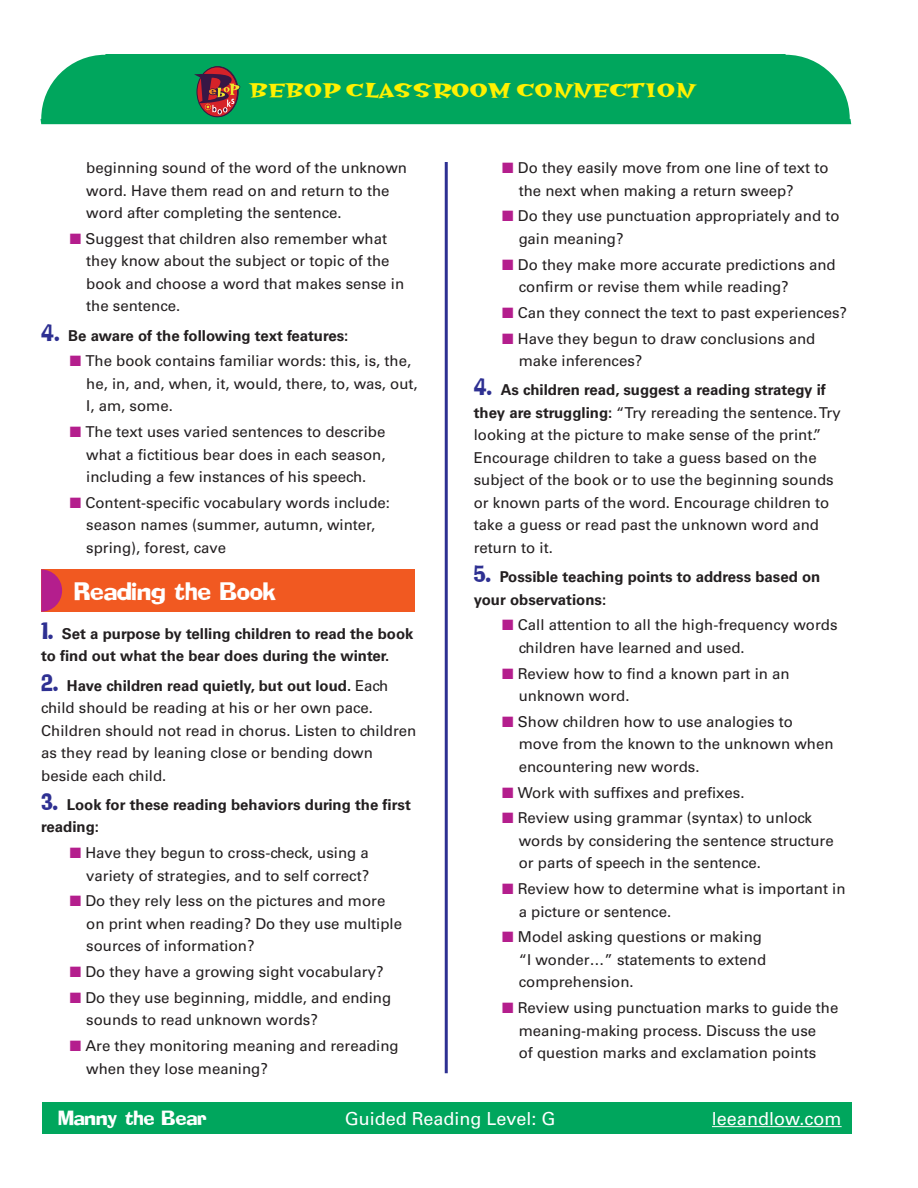
<style>
.page{position:relative;width:918px;height:1188px;background:#fff}
.page>*{position:absolute;margin:0;border:0;box-sizing:border-box;transform-origin:0 0}
.t1{font:22.5px "Hotsy Totsy Bold Mv B";color:#fff101}
.t2{font:22.2px "Addled";color:#fff}
.t3{font:18px "Univers";color:#fff}
.t4{font:18px "Addled";color:#fff}
.t5{font:15px/22.5px "Univers";color:#231f20}
.t6{font:700 15px/22.5px "Univers";color:#231f20}
.s1{color:#b41e8d}
.s2{font-family:"Addled";font-weight:400;font-size:21px;color:#2e3092}
.s3{font-family:"Addled";font-size:21px;color:#2e3092}
.s4{font-weight:700}
</style>
<div class="page">
<div style="left:40px;top:54px;width:811px;height:70px;background:#00a65d"></div>
<hr style="left:445px;top:162px;width:3px;height:911px;background:#2e3092">
<div style="left:42px;top:1102px;width:810px;height:31px;background:#00a65d"></div>
<hr style="left:712px;top:1126px;width:130px;height:1px;background:#fff">
<svg style="left:197px;top:67px;width:41px;height:50px"></svg>
<div style="left:196px;top:66px;width:42px;height:51px;border:1px solid #371745;border-radius:50%"></div>
<svg style="left:194px;top:74px;width:46px;height:40px;background:#784b43"></svg>
<div style="left:41px;top:569px;width:374px;height:43px;background:#f15921"></div>
<svg style="left:41px;top:569px;width:21px;height:43px"></svg>
<h1 class="t1" style="left:249px;top:79px;width:447px">BEBOP CLASSROOM CONNECTION</h1>
<p class="t5" style="left:86px;top:157px;width:322px">beginning sound of the word of the unknown word. Have them read on and return to the word after completing the sentence.</p>
<p class="t5" style="left:86px;top:228px;width:319px;text-indent:-16px"><span class="s1">■</span> Suggest that children also remember what they know about the subject or topic of the book and choose a word that makes sense in the sentence.</p>
<p class="t6" style="left:41px;top:324px;width:309px"><span class="s2">4.</span> Be aware of the following text features:</p>
<p class="t5" style="left:86px;top:350px;width:333px;text-indent:-16px"><span class="s1">■</span> The book contains familiar words: this, is, the, he, in, and, when, it, would, there, to, was, out,<br>I, am, some.</p>
<p class="t5" style="left:86px;top:421px;width:301px;text-align:justify;text-indent:-16px"><span class="s1">■</span> The text uses varied sentences to describe what a fictitious bear does in each season, including a few instances of his speech.</p>
<p class="t5" style="left:86px;top:491px;width:305px;text-indent:-16px"><span class="s1">■</span> Content-specific vocabulary words include: season names (summer, autumn, winter, spring), forest, cave</p>
<p class="t2" style="left:75px;top:582px;width:203px">Reading the Book</p>
<p class="t6" style="left:41px;top:623px;width:374px"><span class="s2">1.</span> Set a purpose by telling children to read the book to find out what the bear does during the winter.</p>
<p class="t5" style="left:41px;top:674px;width:377px"><span class="s3">2.</span> <span class="s4">Have children read quietly, but out loud.</span> Each child should be reading at his or her own pace.<br>Children should not read in chorus. Listen to children as they read by leaning close or bending down beside each child.</p>
<p class="t6" style="left:41px;top:794px;width:371px"><span class="s2">3.</span> Look for these reading behaviors during the first reading:</p>
<p class="t5" style="left:70px;top:842px;width:301px;text-align:right"><span class="s1">■</span> Have they begun to cross-check, using a variety of strategies, and to self correct?</p>
<p class="t5" style="left:86px;top:890px;width:317px;text-indent:-16px"><span class="s1">■</span> Do they rely less on the pictures and more on print when reading? Do they use multiple sources of information?</p>
<p class="t5" style="left:70px;top:961px;width:315px"><span class="s1">■</span> Do they have a growing sight vocabulary?</p>
<p class="t5" style="left:86px;top:986px;width:306px;text-indent:-16px"><span class="s1">■</span> Do they use beginning, middle, and ending sounds to read unknown words?</p>
<p class="t5" style="left:86px;top:1035px;width:314px;text-indent:-16px"><span class="s1">■</span> Are they monitoring meaning and rereading when they lose meaning?</p>
<p class="t5" style="left:519px;top:157px;width:311px;text-indent:-16px"><span class="s1">■</span> Do they easily move from one line of text to the next when making a return sweep?</p>
<p class="t5" style="left:519px;top:205px;width:322px;text-indent:-16px"><span class="s1">■</span> Do they use punctuation appropriately and to gain meaning?</p>
<p class="t5" style="left:519px;top:253px;width:318px;text-indent:-16px"><span class="s1">■</span> Do they make more accurate predictions and confirm or revise them while reading?</p>
<p class="t5" style="left:502px;top:301px;width:346px"><span class="s1">■</span> Can they connect the text to past experiences?</p>
<p class="t5" style="left:519px;top:327px;width:298px;text-indent:-16px"><span class="s1">■</span> Have they begun to draw conclusions and make inferences?</p>
<p class="t5" style="left:474px;top:379px;width:369px"><span class="s3">4.</span> <span class="s4">As children read, suggest a reading strategy if they are struggling:</span> “Try rereading the sentence. Try looking at the picture to make sense of the print.” Encourage children to take a guess based on the subject of the book or to use the beginning sounds or known parts of the word. Encourage children to take a guess or read past the unknown word and return to it.</p>
<p class="t6" style="left:474px;top:566px;width:348px"><span class="s2">5.</span> Possible teaching points to address based on your observations:</p>
<p class="t5" style="left:519px;top:614px;width:320px;text-indent:-16px"><span class="s1">■</span> Call attention to all the high-frequency words children have learned and used.</p>
<p class="t5" style="left:519px;top:662px;width:272px;text-indent:-16px"><span class="s1">■</span> Review how to find a known part in an unknown word.</p>
<p class="t5" style="left:519px;top:710px;width:316px;text-indent:-16px"><span class="s1">■</span> Show children how to use analogies to move from the known to the unknown when encountering new words.</p>
<p class="t5" style="left:502px;top:781px;width:244px"><span class="s1">■</span> Work with suffixes and prefixes.</p>
<p class="t5" style="left:519px;top:807px;width:317px;text-indent:-16px"><span class="s1">■</span> Review using grammar (syntax) to unlock words by considering the sentence structure or parts of speech in the sentence.</p>
<p class="t5" style="left:519px;top:878px;width:328px;text-indent:-16px"><span class="s1">■</span> Review how to determine what is important in a picture or sentence.</p>
<p class="t5" style="left:519px;top:926px;width:249px;text-indent:-16px"><span class="s1">■</span> Model asking questions or making “I wonder…” statements to extend comprehension.</p>
<p class="t5" style="left:502px;top:997px;width:338px;text-align:center"><span class="s1">■</span> Review using punctuation marks to guide the meaning-making process. Discuss the use<br>of question marks and exclamation points</p>
<p class="t4" style="left:59px;top:1110px;width:150px">Manny the Bear</p>
<p class="t3" style="left:345px;top:1108px;width:212px">Guided Reading Level: G</p>
<p class="t3" style="left:712px;top:1108px;width:131px">leeandlow.com</p>
</div>
